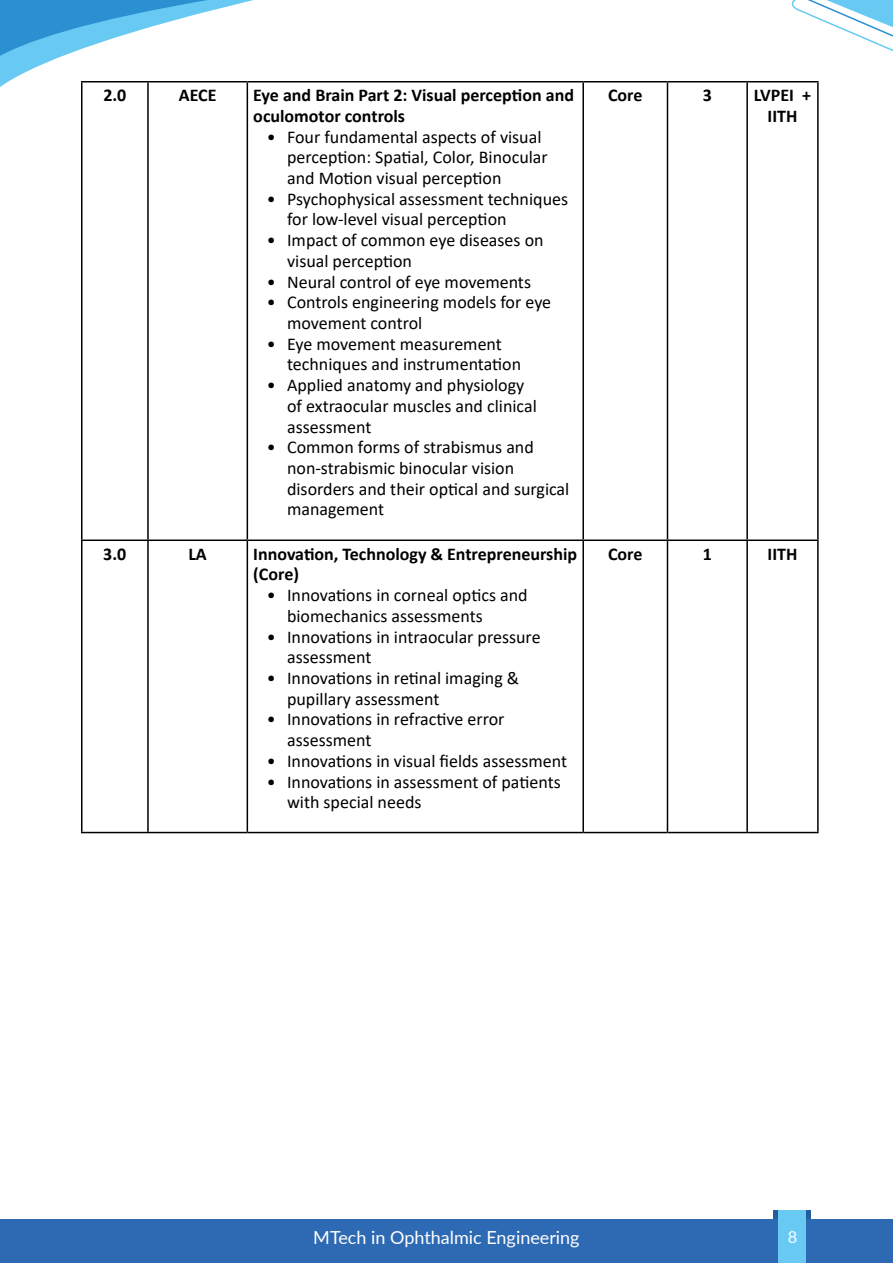
<style>
.page{position:relative;width:893px;height:1263px;background:#fff}
.page>*{position:absolute;margin:0;border:0;box-sizing:border-box;transform-origin:0 0}
.t1{font:18px/20.7px "Calibri";color:#000}
.t2{font:700 18px/20.7px "Calibri";color:#000}
.t3{font:18px "Lato";color:#fff}
.t4{font:16.5px "Lato";color:#fff}
</style>
<div class="page">
<hr style="left:817px;top:541px;width:2px;height:291px;background:#000">
<hr style="left:81px;top:83px;width:1px;height:456px;background:#000">
<hr style="left:147px;top:83px;width:2px;height:456px;background:#000">
<hr style="left:247px;top:81px;width:336px;height:2px;background:#000">
<hr style="left:247px;top:83px;width:1px;height:456px;background:#000">
<hr style="left:583px;top:81px;width:84px;height:2px;background:#000">
<hr style="left:582px;top:83px;width:2px;height:456px;background:#000">
<hr style="left:667px;top:81px;width:80px;height:2px;background:#000">
<hr style="left:667px;top:83px;width:1px;height:456px;background:#000">
<hr style="left:747px;top:81px;width:72px;height:2px;background:#000">
<hr style="left:746px;top:83px;width:2px;height:456px;background:#000">
<hr style="left:817px;top:83px;width:2px;height:456px;background:#000">
<hr style="left:81px;top:539px;width:67px;height:2px;background:#000">
<hr style="left:81px;top:541px;width:1px;height:291px;background:#000">
<hr style="left:148px;top:539px;width:99px;height:2px;background:#000">
<hr style="left:147px;top:541px;width:2px;height:291px;background:#000">
<hr style="left:247px;top:539px;width:336px;height:2px;background:#000">
<hr style="left:247px;top:541px;width:1px;height:291px;background:#000">
<hr style="left:583px;top:539px;width:84px;height:2px;background:#000">
<hr style="left:582px;top:541px;width:2px;height:291px;background:#000">
<hr style="left:667px;top:539px;width:80px;height:2px;background:#000">
<hr style="left:667px;top:541px;width:1px;height:291px;background:#000">
<hr style="left:747px;top:539px;width:72px;height:2px;background:#000">
<hr style="left:746px;top:541px;width:2px;height:291px;background:#000">
<hr style="left:81px;top:832px;width:67px;height:1px;background:#000">
<hr style="left:148px;top:832px;width:99px;height:1px;background:#000">
<hr style="left:247px;top:832px;width:336px;height:1px;background:#000">
<hr style="left:583px;top:832px;width:84px;height:1px;background:#000">
<hr style="left:667px;top:832px;width:80px;height:1px;background:#000">
<hr style="left:747px;top:832px;width:72px;height:1px;background:#000">
<div style="left:774px;top:1210px;width:37px;height:52px;background:#215e9e"></div>
<svg style="left:0;top:0;width:343px;height:105px"></svg>
<div style="left:0;top:1219px;width:893px;height:44px;background:#2e6ab4"></div>
<svg style="left:791px;top:0;width:102px;height:52px"></svg>
<div style="left:779px;top:1210px;width:27px;height:52px;background:#68c9f3"></div>
<p class="t2" style="left:103px;top:85px;width:25px">2.0</p>
<p class="t2" style="left:179px;top:85px;width:39px">AECE</p>
<p class="t2" style="left:253px;top:85px;width:322px">Eye and Brain Part 2: Visual perception and oculomotor controls</p>
<p class="t1" style="left:287px;top:126px;width:262px;text-indent:-20px">• Four fundamental aspects of visual perception: Spatial, Color, Binocular and Motion visual perception</p>
<p class="t1" style="left:287px;top:188px;width:283px;text-indent:-20px">• Psychophysical assessment techniques for low-level visual perception</p>
<p class="t1" style="left:287px;top:229px;width:258px;text-indent:-20px">• Impact of common eye diseases on visual perception</p>
<p class="t1" style="left:267px;top:271px;width:266px">• Neural control of eye movements</p>
<p class="t1" style="left:287px;top:291px;width:266px;text-indent:-20px">• Controls engineering models for eye movement control</p>
<p class="t1" style="left:287px;top:333px;width:236px;text-indent:-20px">• Eye movement measurement techniques and instrumentation</p>
<p class="t1" style="left:287px;top:374px;width:251px;text-indent:-20px">• Applied anatomy and physiology of extraocular muscles and clinical assessment</p>
<p class="t1" style="left:287px;top:436px;width:284px;text-indent:-20px">• Common forms of strabismus and non-strabismic binocular vision disorders and their optical and surgical management</p>
<p class="t2" style="left:103px;top:543px;width:25px">3.0</p>
<p class="t2" style="left:188px;top:543px;width:20px">LA</p>
<p class="t2" style="left:253px;top:543px;width:325px">Innovation, Technology &amp; Entrepreneurship (Core)</p>
<p class="t1" style="left:287px;top:584px;width:242px;text-indent:-20px">• Innovations in corneal optics and biomechanics assessments</p>
<p class="t1" style="left:287px;top:626px;width:255px;text-indent:-20px">• Innovations in intraocular pressure assessment</p>
<p class="t1" style="left:287px;top:667px;width:234px;text-indent:-20px">• Innovations in retinal imaging &amp; pupillary assessment</p>
<p class="t1" style="left:287px;top:709px;width:219px;text-indent:-20px">• Innovations in refractive error assessment</p>
<p class="t1" style="left:267px;top:750px;width:302px">• Innovations in visual fields assessment</p>
<p class="t1" style="left:287px;top:771px;width:275px;text-indent:-20px">• Innovations in assessment of patients with special needs</p>
<p class="t2" style="left:608px;top:85px;width:36px">Core</p>
<p class="t2" style="left:703px;top:85px;width:11px">3</p>
<p class="t2" style="left:754px;top:85px;width:59px;text-align:center">LVPEI +<br>IITH</p>
<p class="t2" style="left:608px;top:543px;width:36px">Core</p>
<p class="t2" style="left:703px;top:543px;width:11px">1</p>
<p class="t2" style="left:768px;top:543px;width:31px">IITH</p>
<p class="t3" style="left:313px;top:1225px;width:268px">MTech in Ophthalmic Engineering</p>
<p class="t4" style="left:788px;top:1225px;width:11px">8</p>
</div>
